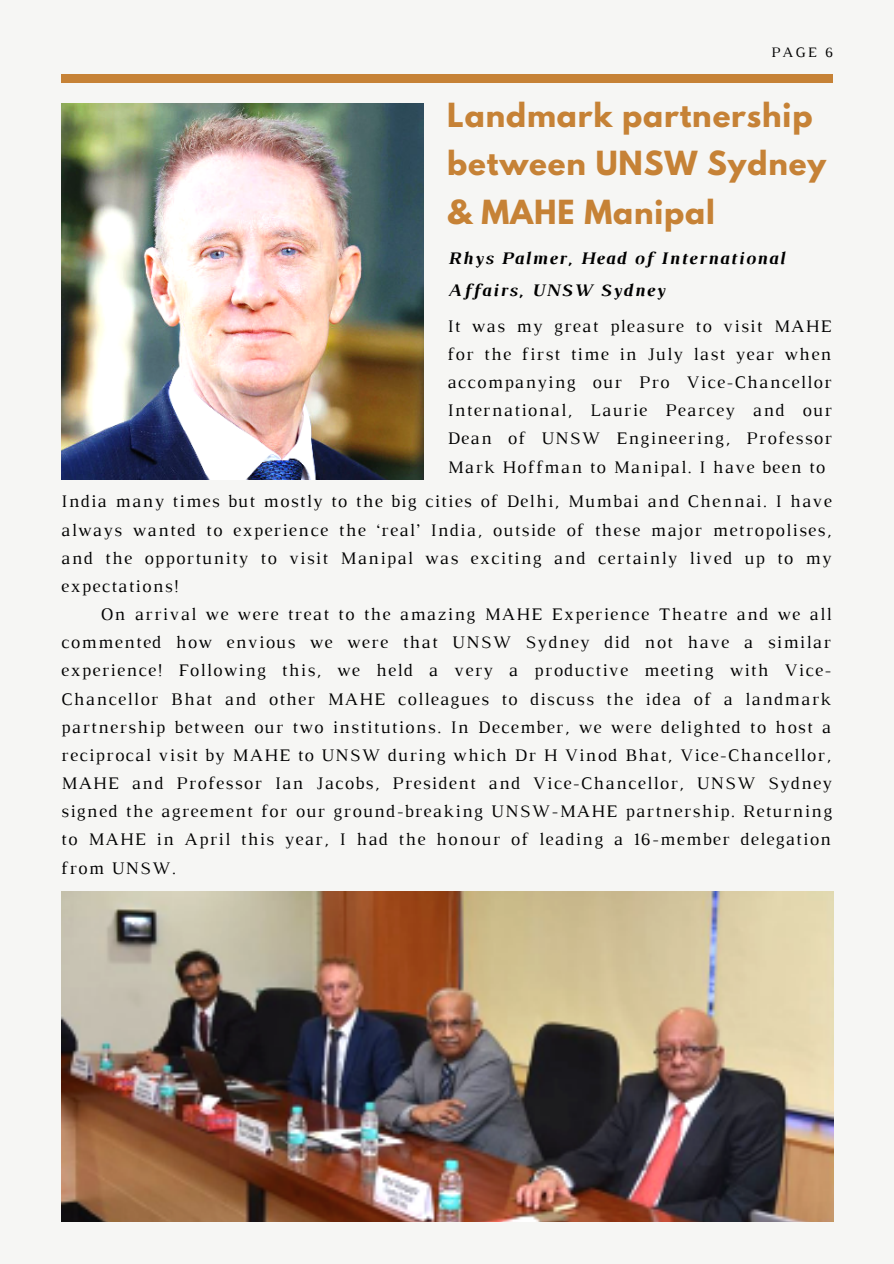
<style>
.page{position:relative;width:894px;height:1264px;background:#fff}
.page>*{position:absolute;margin:0;border:0;box-sizing:border-box;transform-origin:0 0}
.t1{font:700 29.4px/48.4px "League Spartan";letter-spacing:.03em;color:#c68236}
.t2{font:18px/28.2px "Luthier";letter-spacing:.07em;color:#000;text-align:justify}
.t3{font:italic 700 18px/31.5px "Luthier";letter-spacing:.07em;color:#000}
.t4{font:14.7px "Luthier";color:#000}
</style>
<div class="page">
<div style="left:0;top:0;width:893px;height:1263px;background:#f6f6f4"></div>
<div style="left:61px;top:74px;width:772px;height:8px;background:#c68236"></div>
<img style="left:61px;top:104px;width:362px;height:376px">
<img style="left:61px;top:891px;width:772px;height:330px">
<p class="t4" style="left:771px;top:47px;width:63px">PAGE 6</p>
<h1 class="t1" style="left:447px;top:94px;width:380px">Landmark partnership between UNSW Sydney &amp; MAHE Manipal</h1>
<p class="t3" style="left:447px;top:244px;width:338px">Rhys Palmer, Head of International<br>Affairs, UNSW Sydney</p>
<p class="t2" style="left:447px;top:313px;width:386px">It was my great pleasure to visit MAHE for the first time in July last year when accompanying our Pro Vice-Chancellor International, Laurie Pearcey and our Dean of UNSW Engineering, Professor Mark Hoffman to Manipal. I have been to</p>
<p class="t2" style="left:61px;top:489px;width:771px">India many times but mostly to the big cities of Delhi, Mumbai and Chennai. I have always wanted to experience the ‘real’ India, outside of these major metropolises, and the opportunity to visit Manipal was exciting and certainly lived up to my expectations!</p>
<p class="t2" style="left:61px;top:601px;width:772px;text-indent:39px">On arrival we were treat to the amazing MAHE Experience Theatre and we all commented how envious we were that UNSW Sydney did not have a similar experience! Following this, we held a very a productive meeting with Vice-Chancellor Bhat and other MAHE colleagues to discuss the idea of a landmark partnership between our two institutions. In December, we were delighted to host a reciprocal visit by MAHE to UNSW during which Dr H Vinod Bhat, Vice-Chancellor, MAHE and Professor Ian Jacobs, President and Vice-Chancellor, UNSW Sydney signed the agreement for our ground-breaking UNSW-MAHE partnership. Returning to MAHE in April this year, I had the honour of leading a 16-member delegation from UNSW.</p>
</div>
